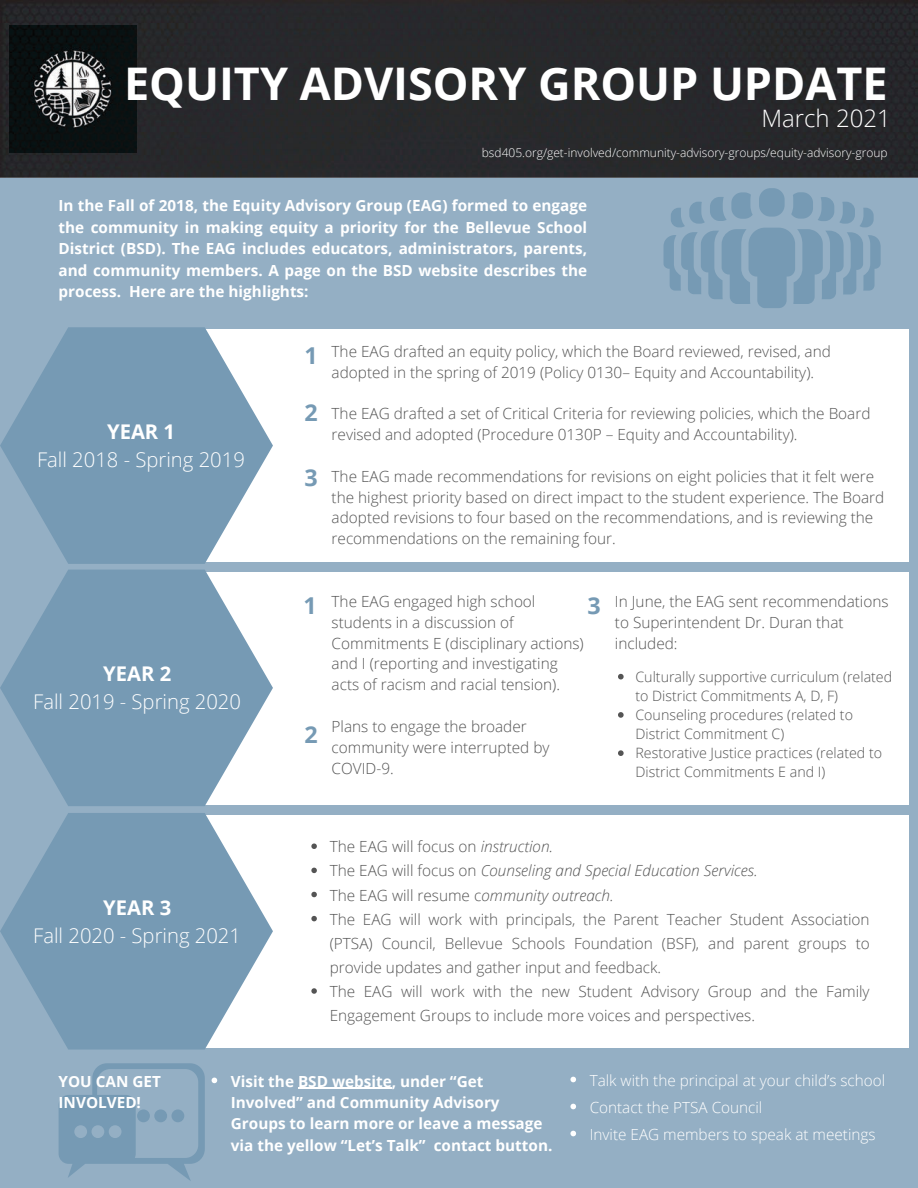
<style>
.page{position:relative;width:918px;height:1188px;background:#fff}
.page>*{position:absolute;margin:0;border:0;box-sizing:border-box;transform-origin:0 0}
.t1{font:700 45px "Open Sans";color:#fff}
.t2{font:300 24px "Open Sans";color:#fff}
.t3{font:700 23.25px "Open Sans";color:#769ab4}
.t4{font:300 20.25px "Open Sans";color:#fff}
.t5{font:700 20.25px "Open Sans";color:#fff}
.t6{font:300 15.3px/20.9px "Open Sans";color:#545454}
.t7{font:700 15.3px/21.3px "Open Sans";color:#fff}
.t8{font:300 15.3px/27px "Open Sans";color:#fff}
.t9{font:300 14.25px/19.2px "Open Sans";color:#545454}
.t10{font:300 12px "Open Sans";color:#fff}
.s1{font-style:italic}
</style>
<div class="page">
<div style="left:0;top:178px;width:918px;height:1010px;background:#94afc4"></div>
<div style="left:77px;top:815px;width:832px;height:233px;background:#fff"></div>
<svg style="left:0;top:813px;width:273px;height:237px;background:#8aa8bf"></svg>
<div style="left:0;top:0;width:918px;height:178px;background:#27282b"></div>
<img style="left:9px;top:25px;width:127px;height:127px">
<div style="left:77px;top:572px;width:832px;height:232px;background:#fff"></div>
<svg style="left:0;top:570px;width:273px;height:236px;background:#8aa8bf"></svg>
<svg style="left:664px;top:192px;width:217px;height:116px;background:#84a4bb"></svg>
<div style="left:759px;top:188px;width:26px;height:29px;background:#769ab4;border-radius:11px"></div>
<div style="left:77px;top:330px;width:832px;height:232px;background:#fff"></div>
<svg style="left:0;top:327px;width:273px;height:237px;background:#8aa8bf"></svg>
<svg style="left:311px;top:844px;width:6px;height:5px"></svg>
<svg style="left:311px;top:868px;width:6px;height:5px"></svg>
<svg style="left:311px;top:892px;width:6px;height:5px"></svg>
<svg style="left:311px;top:916px;width:6px;height:5px"></svg>
<svg style="left:311px;top:988px;width:6px;height:6px"></svg>
<svg style="left:59px;top:1063px;width:146px;height:118px;background:#87a6bd"></svg>
<svg style="left:618px;top:674px;width:6px;height:5px"></svg>
<svg style="left:618px;top:712px;width:6px;height:6px"></svg>
<svg style="left:618px;top:750px;width:6px;height:6px"></svg>
<svg style="left:212px;top:1078px;width:5px;height:5px"></svg>
<hr style="left:298px;top:1088px;width:94px;height:1px;background:#fff">
<svg style="left:570px;top:1077px;width:6px;height:5px"></svg>
<svg style="left:570px;top:1104px;width:6px;height:5px"></svg>
<svg style="left:570px;top:1131px;width:6px;height:5px"></svg>
<h1 class="t1" style="left:124px;top:52px;width:765px">EQUITY ADVISORY GROUP UPDATE</h1>
<h2 class="t2" style="left:762px;top:101px;width:131px">March 2021</h2>
<p class="t10" style="left:482px;top:144px;width:407px">bsd405.org/get-involved/community-advisory-groups/equity-advisory-group</p>
<p class="t7" style="left:59px;top:195px;width:530px;text-align:justify">In the Fall of 2018, the Equity Advisory Group (EAG) formed to engage the community in making equity a priority for the Bellevue School District (BSD). The EAG includes educators, administrators, parents, and community members. A page on the BSD website describes the process. Here are the highlights:</p>
<h3 class="t5" style="left:107px;top:417px;width:70px">YEAR 1</h3>
<h3 class="t4" style="left:37px;top:445px;width:209px">Fall 2018 - Spring 2019</h3>
<h3 class="t5" style="left:103px;top:660px;width:70px">YEAR 2</h3>
<h3 class="t4" style="left:33px;top:688px;width:209px">Fall 2019 - Spring 2020</h3>
<h3 class="t5" style="left:103px;top:894px;width:70px">YEAR 3</h3>
<h3 class="t4" style="left:33px;top:922px;width:209px">Fall 2020 - Spring 2021</h3>
<h3 class="t3" style="left:304px;top:339px;width:15px">1</h3>
<h3 class="t3" style="left:304px;top:396px;width:15px">2</h3>
<h3 class="t3" style="left:304px;top:461px;width:15px">3</h3>
<p class="t6" style="left:332px;top:340px;width:501px">The EAG drafted an equity policy, which the Board reviewed, revised, and adopted in the spring of 2019 (Policy 0130– Equity and Accountability).</p>
<p class="t6" style="left:332px;top:403px;width:540px">The EAG drafted a set of Critical Criteria for reviewing policies, which the Board revised and adopted (Procedure 0130P – Equity and Accountability).</p>
<p class="t6" style="left:332px;top:465px;width:554px">The EAG made recommendations for revisions on eight policies that it felt were the highest priority based on direct impact to the student experience. The Board adopted revisions to four based on the recommendations, and is reviewing the recommendations on the remaining four.</p>
<h3 class="t3" style="left:303px;top:590px;width:15px">1</h3>
<h3 class="t3" style="left:304px;top:718px;width:15px">2</h3>
<p class="t6" style="left:332px;top:591px;width:254px">The EAG engaged high school students in a discussion of<br>Commitments E (disciplinary actions) and I (reporting and investigating acts of racism and racial tension).</p>
<p class="t6" style="left:332px;top:716px;width:219px">Plans to engage the broader community were interrupted by<br>COVID-9.</p>
<h3 class="t3" style="left:587px;top:590px;width:15px">3</h3>
<p class="t6" style="left:615px;top:591px;width:275px">In June, the EAG sent recommendations to Superintendent Dr. Duran that included:</p>
<p class="t9" style="left:635px;top:667px;width:258px">Culturally supportive curriculum (related to District Commitments A, D, F)<br>Counseling procedures (related to District Commitment C)<br>Restorative Justice practices (related to District Commitments E and I)</p>
<p class="t6" style="left:330px;top:834px;width:542px;line-height:24.2px">The EAG will focus on <span class="s1">instruction.<br></span>The EAG will focus on <span class="s1">Counseling and Special Education Services.<br></span>The EAG will resume c<span class="s1">ommunity outreach.<br></span>The EAG will work with principals, the Parent Teacher Student Association (PTSA) Council, Bellevue Schools Foundation (BSF), and parent groups to provide updates and gather input and feedback.<br>The EAG will work with the new Student Advisory Group and the Family Engagement Groups to include more voices and perspectives.</p>
<p class="t7" style="left:59px;top:1070px;width:104px">YOU CAN GET<br>INVOLVED!</p>
<p class="t7" style="left:231px;top:1070px;width:323px">Visit the BSD website, under “Get Involved” and Community Advisory Groups to learn more or leave a message via the yellow “Let’s Talk” contact button.</p>
<p class="t8" style="left:590px;top:1066px;width:297px">Talk with the principal at your child’s school<br>Contact the PTSA Council<br>Invite EAG members to speak at meetings</p>
</div>
